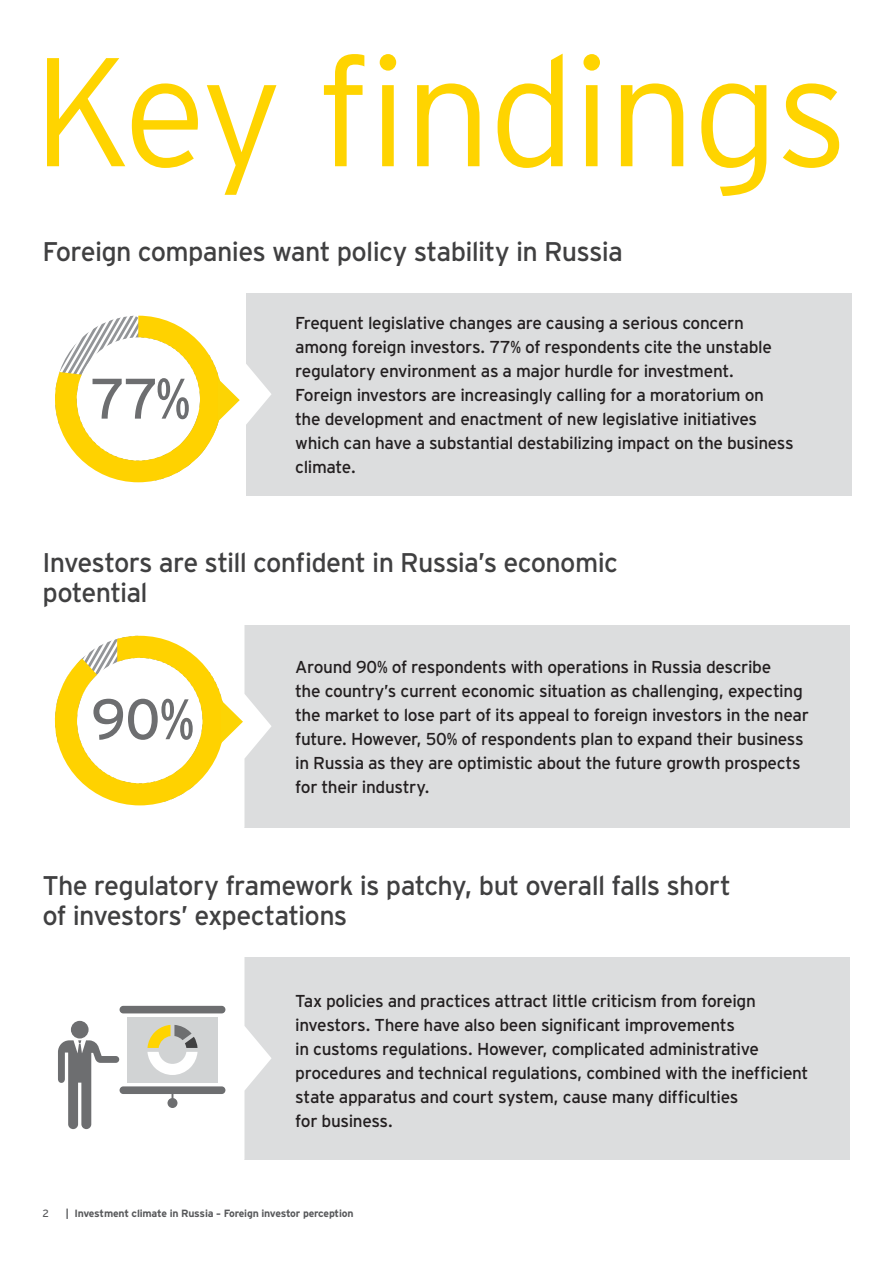
<style>
.page{position:relative;width:893px;height:1263px;background:#fff}
.page>*{position:absolute;margin:0;border:0;box-sizing:border-box;transform-origin:0 0}
.t1{font:300 154.5px "EY Interstate";letter-spacing:-.02em;color:#ffd400}
.t2{font:57px "EY Interstate";color:#6d6e70}
.t3{font:27px/30px "EY Interstate";letter-spacing:-.03em;color:#404041}
.t4{font:17.25px/24px "EY Interstate";letter-spacing:-.02em;color:#231f20}
.t5{font:700 10.5px "EY Interstate";letter-spacing:-.02em;color:#58595b}
.t6{font:10.5px "EY Interstate";color:#58595b}
</style>
<div class="page">
<div style="left:246px;top:293px;width:606px;height:203px;background:#dcddde"></div>
<svg style="left:132px;top:315px;width:139px;height:109px"></svg>
<div style="left:244px;top:625px;width:606px;height:203px;background:#dcddde"></div>
<svg style="left:134px;top:625px;width:137px;height:203px"></svg>
<div style="left:244px;top:957px;width:606px;height:203px;background:#dcddde"></div>
<svg style="left:72px;top:957px;width:199px;height:203px"></svg>
<svg style="left:55px;top:316px;width:185px;height:167px"></svg>
<svg style="left:54px;top:636px;width:189px;height:178px"></svg>
<div style="left:127px;top:1017px;width:91px;height:66px;background:#d1d3d4"></div>
<div style="left:120px;top:1006px;width:105px;height:7px;background:#6d6e70;border-radius:4px"></div>
<div style="left:71px;top:1021px;width:18px;height:18px;background:#6d6e70;border-radius:50%"></div>
<svg style="left:58px;top:1025px;width:167px;height:104px"></svg>
<h1 class="t1" style="left:33px;top:56px;width:817px">Key findings</h1>
<h3 class="t3" style="left:43px;top:239px;width:582px">Foreign companies want policy stability in Russia</h3>
<h2 class="t2" style="left:90px;top:378px;width:103px">77%</h2>
<p class="t4" style="left:295px;top:313px;width:500px">Frequent legislative changes are causing a serious concern among foreign investors. 77% of respondents cite the unstable regulatory environment as a major hurdle for investment.<br>Foreign investors are increasingly calling for a moratorium on the development and enactment of new legislative initiatives which can have a substantial destabilizing impact on the business climate.</p>
<h3 class="t3" style="left:43px;top:551px;width:577px">Investors are still confident in Russia’s economic potential</h3>
<h2 class="t2" style="left:91px;top:698px;width:105px">90%</h2>
<p class="t4" style="left:295px;top:657px;width:515px">Around 90% of respondents with operations in Russia describe<br>the country’s current economic situation as challenging, expecting the market to lose part of its appeal to foreign investors in the near future. However, 50% of respondents plan to expand their business in Russia as they are optimistic about the future growth prospects for their industry.</p>
<h3 class="t3" style="left:43px;top:874px;width:690px">The regulatory framework is patchy, but overall falls short of investors’ expectations</h3>
<p class="t4" style="left:295px;top:991px;width:515px">Tax policies and practices attract little criticism from foreign investors. There have also been significant improvements<br>in customs regulations. However, complicated administrative procedures and technical regulations, combined with the inefficient state apparatus and court system, cause many difficulties<br>for business.</p>
<p class="t6" style="left:43px;top:1210px;width:8px">2</p>
<p class="t5" style="left:66px;top:1209px;width:289px">| Investment climate in Russia – Foreign investor perception</p>
</div>
